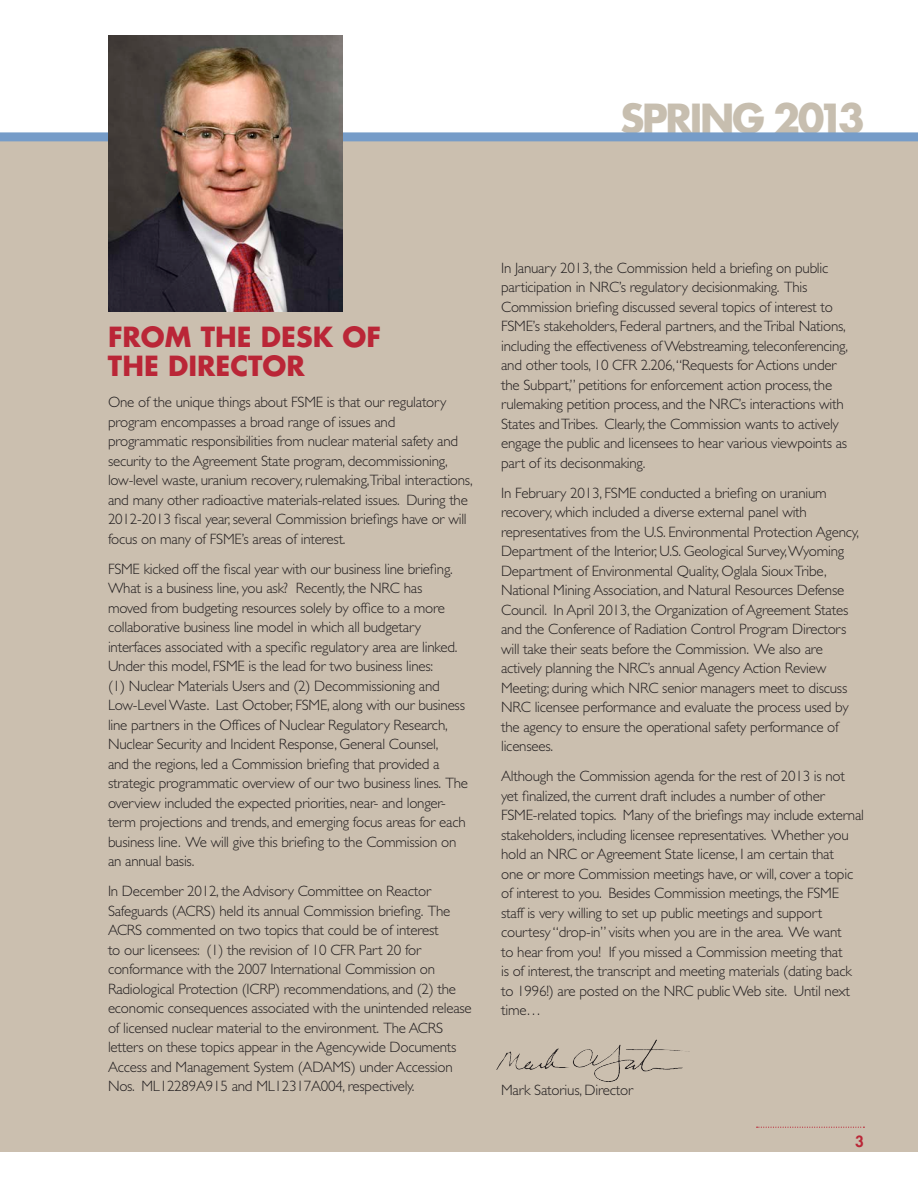
<style>
.page{position:relative;width:918px;height:1188px;background:#fff}
.page>*{position:absolute;margin:0;border:0;box-sizing:border-box;transform-origin:0 0}
.MEDIUM_SUBHEAD{font:700 39px "Futura Std";letter-spacing:-.06em;color:#c7beaf}
.Medium_Head{font:700 27px/28.5px "Futura Std";color:#ba2637}
.BODY_TEXT_1{font:300 15px/19.5px "Gill Sans Std";letter-spacing:-.015em;color:#231f20}
.Continued{font:800 15px "Futura Std";color:#ba2637}
</style>
<div class="page">
<div style="left:0;top:141px;width:918px;height:1011px;background:#cbbfaf"></div>
<svg style="left:0;top:132px;width:918px;height:9px;background:#7ca0ca"></svg>
<svg style="left:757px;top:1127px;width:107px;height:1px"></svg>
<img style="left:108px;top:35px;width:234px;height:277px">
<img style="left:586px;top:1039px;width:71px;height:29px">
<p class="MEDIUM_SUBHEAD" style="left:620px;top:92px;width:246px">SPRING 2013</p>
<p class="Medium_Head" style="left:108px;top:322px;width:275px">FROM THE DESK OF<br>THE DIRECTOR</p>
<p class="BODY_TEXT_1" style="left:108px;top:392px;width:366px">One of the unique things about FSME is that our regulatory program encompasses a broad range of issues and programmatic responsibilities from nuclear material safety and security to the Agreement State program, decommissioning, low-level waste, uranium recovery, rulemaking,Tribal interactions, and many other radioactive materials-related issues. During the 2012-2013 fiscal year, several Commission briefings have or will focus on many of FSME’s areas of interest.</p>
<p class="BODY_TEXT_1" style="left:108px;top:559px;width:362px">FSME kicked off the fiscal year with our business line briefing.<br>What is a business line, you ask? Recently, the NRC has<br>moved from budgeting resources solely by office to a more collaborative business line model in which all budgetary interfaces associated with a specific regulatory area are linked.<br>Under this model, FSME is the lead for two business lines:<br>(1) Nuclear Materials Users and (2) Decommissioning and Low-Level Waste. Last October, FSME, along with our business line partners in the Offices of Nuclear Regulatory Research, Nuclear Security and Incident Response, General Counsel,<br>and the regions, led a Commission briefing that provided a strategic programmatic overview of our two business lines. The overview included the expected priorities, near- and longer&shy;term projections and trends, and emerging focus areas for each business line. We will give this briefing to the Commission on an annual basis.</p>
<p class="BODY_TEXT_1" style="left:108px;top:881px;width:365px">In December 2012, the Advisory Committee on Reactor Safeguards (ACRS) held its annual Commission briefing. The ACRS commented on two topics that could be of interest<br>to our licensees: (1) the revision of 10 CFR Part 20 for conformance with the 2007 International Commission on Radiological Protection (ICRP) recommendations, and (2) the economic consequences associated with the unintended release of licensed nuclear material to the environment. The ACRS letters on these topics appear in the Agencywide Documents Access and Management System (ADAMS) under Accession Nos. ML12289A915 and ML12317A004, respectively.</p>
<p class="BODY_TEXT_1" style="left:501px;top:258px;width:349px">In January 2013, the Commission held a briefing on public participation in NRC’s regulatory decisionmaking. This Commission briefing discussed several topics of interest to FSME’s stakeholders, Federal partners, and the Tribal Nations, including the effectiveness of Webstreaming, teleconferencing, and other tools, 10 CFR 2.206, “Requests for Actions under the Subpart,” petitions for enforcement action process, the rulemaking petition process, and the NRC’s interactions with States and Tribes. Clearly, the Commission wants to actively engage the public and licensees to hear various viewpoints as part of its decisonmaking.</p>
<p class="BODY_TEXT_1" style="left:501px;top:483px;width:360px">In February 2013, FSME conducted a briefing on uranium recovery, which included a diverse external panel with representatives from the U.S. Environmental Protection Agency, Department of the Interior, U.S. Geological Survey, Wyoming Department of Environmental Quality, Oglala Sioux Tribe, National Mining Association, and Natural Resources Defense Council. In April 2013, the Organization of Agreement States and the Conference of Radiation Control Program Directors will take their seats before the Commission. We also are actively planning the NRC’s annual Agency Action Review Meeting; during which NRC senior managers meet to discuss NRC licensee performance and evaluate the process used by the agency to ensure the operational safety performance of licensees.</p>
<p class="BODY_TEXT_1" style="left:501px;top:767px;width:364px">Although the Commission agenda for the rest of 2013 is not yet finalized, the current draft includes a number of other FSME-related topics. Many of the briefings may include external stakeholders, including licensee representatives. Whether you hold an NRC or Agreement State license, I am certain that<br>one or more Commission meetings have, or will, cover a topic of interest to you. Besides Commission meetings, the FSME staff is very willing to set up public meetings and support courtesy “drop-in” visits when you are in the area. We want<br>to hear from you! If you missed a Commission meeting that<br>is of interest, the transcript and meeting materials (dating back to 1996!) are posted on the NRC public Web site. Until next time…</p>
<p class="BODY_TEXT_1" style="left:501px;top:1080px;width:133px">Mark Satorius, Director</p>
<p class="Continued" style="left:855px;top:1132px;width:10px">3</p>
</div>
